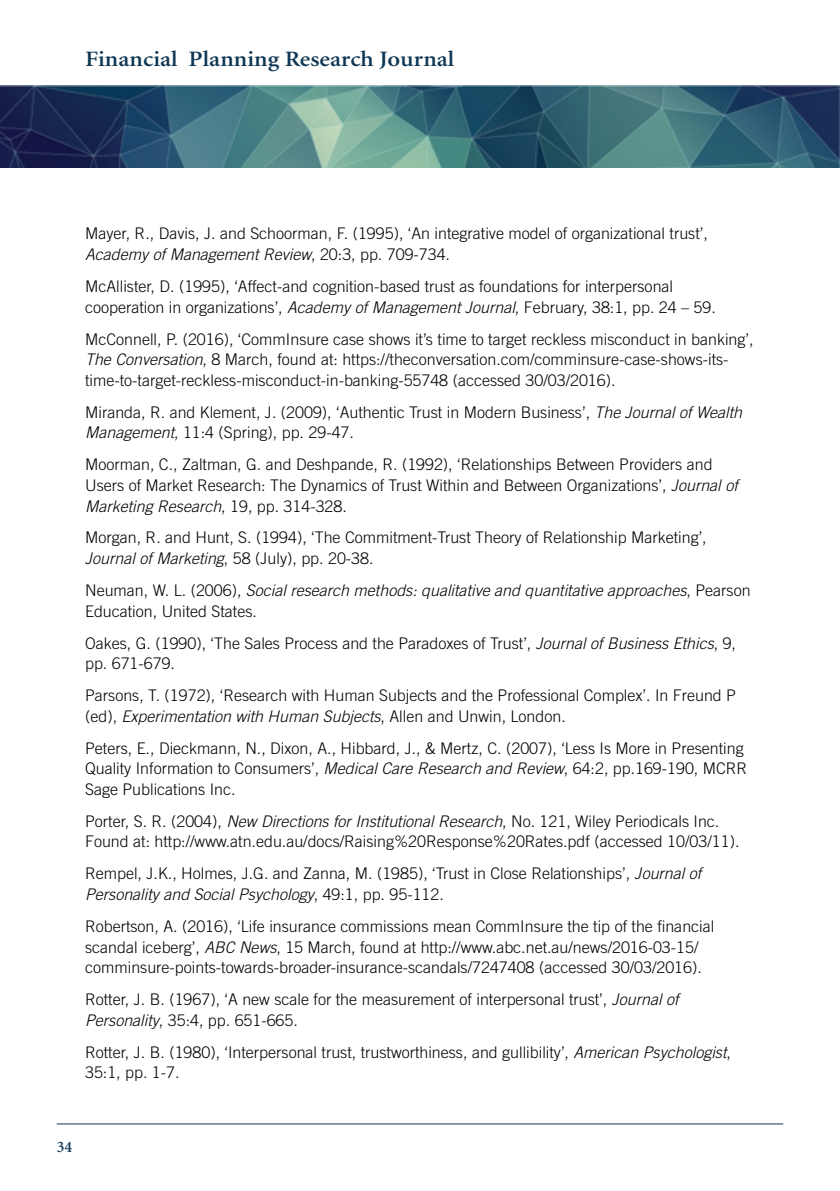
<style>
.page{position:relative;width:840px;height:1191px;background:#fff}
.page>*{position:absolute;margin:0;border:0;box-sizing:border-box;transform-origin:0 0}
.t1{font:600 22px "Minion";color:#0f3754;scale:1.12 1}
.Body_copy{font:300 16px/20.6px "Trade Gothic";color:#000}
.Body_copy-2{font:italic 300 16px/20.6px "Trade Gothic";color:#000}
.t2{font:600 16px "Minion";color:#0f3754}
.s1{font-style:italic}
.s2{font-style:normal}
</style>
<div class="page">
<hr style="left:57px;top:1123px;width:725px;height:1px;background:#0f3754">
<img style="left:0;top:86px;width:839px;height:82px">
<h1 class="t1" style="left:85px;top:48px;width:331px">Financial Planning Research Journal</h1>
<p class="Body_copy" style="left:85px;top:223px;width:624px">Mayer, R., Davis, J. and Schoorman, F. (1995), ‘An integrative model of organizational trust’,<br><span class="s1">Academy of Management Review</span>, 20:3, pp. 709-734.</p>
<p class="Body_copy" style="left:85px;top:276px;width:632px">McAllister, D. (1995), ‘Affect-and cognition-based trust as foundations for interpersonal cooperation in organizations’, <span class="s1">Academy of Management Journal</span>, February, 38:1, pp. 24 – 59.</p>
<p class="Body_copy" style="left:85px;top:328px;width:669px">McConnell, P. (2016), ‘CommInsure case shows it’s time to target reckless misconduct in banking’,<br><span class="s1">The Conversation</span>, 8 March, found at: https://theconversation.com/comminsure-case-shows-its&shy;time-to-target-reckless-misconduct-in-banking-55748 (accessed 30/03/2016).</p>
<p class="Body_copy" style="left:85px;top:401px;width:658px">Miranda, R. and Klement, J. (2009), ‘Authentic Trust in Modern Business’, <span class="s1">The Journal of Wealth<br>Management</span>, 11:4 (Spring), pp. 29-47.</p>
<p class="Body_copy" style="left:85px;top:454px;width:653px">Moorman, C., Zaltman, G. and Deshpande, R. (1992), ‘Relationships Between Providers and<br>Users of Market Research: The Dynamics of Trust Within and Between Organizations’, <span class="s1">Journal of<br>Marketing Research</span>, 19, pp. 314-328.</p>
<p class="Body_copy" style="left:85px;top:527px;width:622px">Morgan, R. and Hunt, S. (1994), ‘The Commitment-Trust Theory of Relationship Marketing’,<br><span class="s1">Journal of Marketing</span>, 58 (July), pp. 20-38.</p>
<p class="Body_copy-2" style="left:85px;top:580px;width:666px"><span class="s2">Neuman, W. L. (2006),</span> Social research methods: qualitative and quantitative approaches<span class="s2">, Pearson<br>Education, United States.</span></p>
<p class="Body_copy" style="left:85px;top:632px;width:652px">Oakes, G. (1990), ‘The Sales Process and the Paradoxes of Trust’, <span class="s1">Journal of Business Ethics</span>, 9, pp. 671-679.</p>
<p class="Body_copy" style="left:85px;top:685px;width:652px">Parsons, T. (1972), ‘Research with Human Subjects and the Professional Complex’. In Freund P (ed), <span class="s1">Experimentation with Human Subjects</span>, Allen and Unwin, London.</p>
<p class="Body_copy" style="left:85px;top:737px;width:663px">Peters, E., Dieckmann, N., Dixon, A., Hibbard, J., &amp; Mertz, C. (2007), ‘Less Is More in Presenting<br>Quality Information to Consumers’, <span class="s1">Medical Care Research and Review</span>, 64:2, pp.169-190, MCRR<br>Sage Publications Inc.</p>
<p class="Body_copy" style="left:85px;top:810px;width:655px">Porter, S. R. (2004), <span class="s1">New Directions for Institutional Research</span>, No. 121, Wiley Periodicals Inc.<br>Found at: http://www.atn.edu.au/docs/Raising%20Response%20Rates.pdf (accessed 10/03/11).</p>
<p class="Body_copy" style="left:85px;top:863px;width:617px">Rempel, J.K., Holmes, J.G. and Zanna, M. (1985), ‘Trust in Close Relationships’, <span class="s1">Journal of<br>Personality and Social Psychology</span>, 49:1, pp. 95-112.</p>
<p class="Body_copy" style="left:85px;top:915px;width:630px">Robertson, A. (2016), ‘Life insurance commissions mean CommInsure the tip of the financial scandal iceberg’, <span class="s1">ABC News</span>, 15 March, found at http://www.abc.net.au/news/2016-03-15/ comminsure-points-towards-broader-insurance-scandals/7247408 (accessed 30/03/2016).</p>
<p class="Body_copy" style="left:85px;top:989px;width:594px">Rotter, J. B. (1967), ‘A new scale for the measurement of interpersonal trust’, <span class="s1">Journal of<br>Personality</span>, 35:4, pp. 651-665.</p>
<p class="Body_copy" style="left:85px;top:1041px;width:647px">Rotter, J. B. (1980), ‘Interpersonal trust, trustworthiness, and gullibility’, <span class="s1">American Psychologist</span>,<br>35:1, pp. 1-7.</p>
<p class="t2" style="left:57px;top:1138px;width:17px">34</p>
</div>
